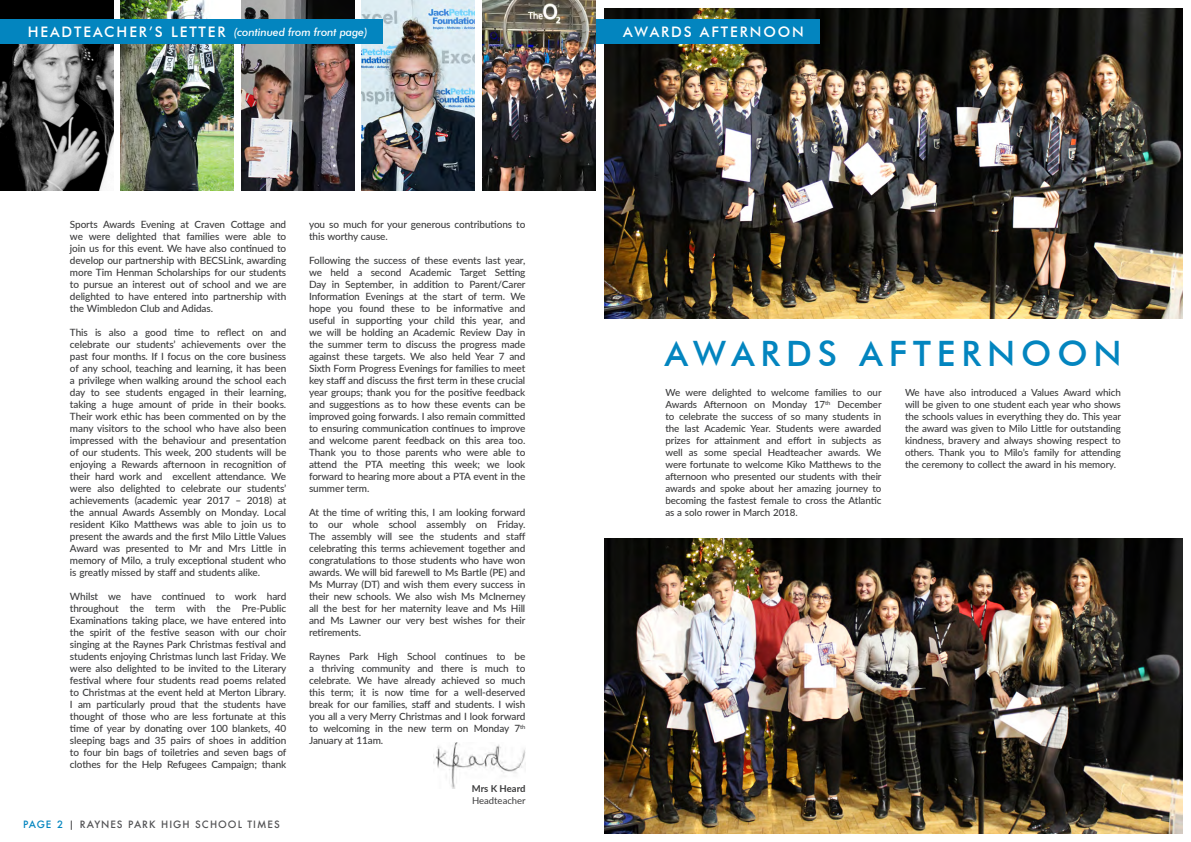
<style>
.page{position:relative;width:1191px;height:842px;background:#fff}
.page>*{position:absolute;margin:0;border:0;box-sizing:border-box;transform-origin:0 0}
.BLUE_HEADING_MAIN{font:500 35px "Futura BT";letter-spacing:.17em;color:#0385bf}
.White_HEADING_on_blu{font:500 14.5px "Futura BT";letter-spacing:.13em;color:#fff}
.White_HEADING_on_blu-2{font:italic 500 11px "Futura BT";letter-spacing:-.01em;color:#fff}
.HEAD_S_paragraph_cop{font:500 10px/12px "Lato";letter-spacing:-.01em;color:#3c3c3d;text-align:justify}
.t1{font:500 9.8px/12px "Lato";letter-spacing:-.01em;color:#3c3c3d;text-align:justify}
.FOOTERS{font:500 9.8px "Futura";letter-spacing:.1em;color:#535355}
.Governor_s_text_9_5p{font:9.5px "Lato";color:#3c3c3d}
.Governor_s_text_9_5p-2{font:700 9.5px "Lato";letter-spacing:-.005em;color:#3c3c3d}
.s1{font-style:normal;font-size:14.5px}
.s2{color:#0385bf}
</style>
<div class="page">
<img style="left:604px;top:9px;width:578px;height:309px">
<div style="left:595px;top:20px;width:225px;height:24px;background:#0385bf"></div>
<img style="left:433px;top:743px;width:92px;height:45px">
<img style="left:0;top:0;width:113px;height:190px">
<img style="left:120px;top:0;width:114px;height:190px">
<img style="left:241px;top:0;width:113px;height:190px">
<img style="left:361px;top:0;width:114px;height:190px">
<div style="left:0;top:20px;width:383px;height:24px;background:#0385bf"></div>
<img style="left:482px;top:0;width:113px;height:190px">
<img style="left:604px;top:539px;width:578px;height:294px">
<p class="White_HEADING_on_blu-2" style="left:28px;top:26px;width:341px"><span class="s1">HEADTEACHER’S LETTER</span> (continued from front page)</p>
<p class="HEAD_S_paragraph_cop" style="left:70px;top:218px;width:218px">Sports Awards Evening at Craven Cottage and we were delighted that families were able to join us for this event. We have also continued to develop our partnership with BECSLink, awarding more Tim Henman Scholarships for our students to pursue an interest out of school and we are delighted to have entered into partnership with the Wimbledon Club and Adidas.</p>
<p class="HEAD_S_paragraph_cop" style="left:70px;top:326px;width:218px">This is also a good time to reflect on and celebrate our students’ achievements over the past four months. If I focus on the core business of any school, teaching and learning, it has been a privilege when walking around the school each day to see students engaged in their learning, taking a huge amount of pride in their books.<br>Their work ethic has been commented on by the many visitors to the school who have also been impressed with the behaviour and presentation of our students. This week, 200 students will be enjoying a Rewards afternoon in recognition of their hard work and excellent attendance. We were also delighted to celebrate our students’ achievements (academic year 2017 – 2018) at the annual Awards Assembly on Monday. Local resident Kiko Matthews was able to join us to present the awards and the first Milo Little Values Award was presented to Mr and Mrs Little in memory of Milo, a truly exceptional student who is greatly missed by staff and students alike.</p>
<p class="HEAD_S_paragraph_cop" style="left:70px;top:590px;width:218px">Whilst we have continued to work hard throughout the term with the Pre-Public Examinations taking place, we have entered into the spirit of the festive season with our choir singing at the Raynes Park Christmas festival and students enjoying Christmas lunch last Friday. We were also delighted to be invited to the Literary festival where four students read poems related to Christmas at the event held at Merton Library.<br>I am particularly proud that the students have thought of those who are less fortunate at this time of year by donating over 100 blankets, 40 sleeping bags and 35 pairs of shoes in addition to four bin bags of toiletries and seven bags of clothes for the Help Refugees Campaign; thank</p>
<p class="FOOTERS" style="left:23px;top:818px;width:258px"><span class="s2">PAGE 2</span> | RAYNES PARK HIGH SCHOOL TIMES</p>
<p class="HEAD_S_paragraph_cop" style="left:309px;top:218px;width:218px">you so much for your generous contributions to this worthy cause.</p>
<p class="HEAD_S_paragraph_cop" style="left:309px;top:254px;width:218px">Following the success of these events last year, we held a second Academic Target Setting Day in September, in addition to Parent/Carer Information Evenings at the start of term. We hope you found these to be informative and useful in supporting your child this year, and we will be holding an Academic Review Day in the summer term to discuss the progress made against these targets. We also held Year 7 and Sixth Form Progress Evenings for families to meet key staff and discuss the first term in these crucial year groups; thank you for the positive feedback and suggestions as to how these events can be improved going forwards. I also remain committed to ensuring communication continues to improve and welcome parent feedback on this area too.<br>Thank you to those parents who were able to attend the PTA meeting this week; we look forward to hearing more about a PTA event in the summer term.</p>
<p class="HEAD_S_paragraph_cop" style="left:309px;top:506px;width:218px">At the time of writing this, I am looking forward to our whole school assembly on Friday.<br>The assembly will see the students and staff celebrating this terms achievement together and congratulations to those students who have won awards. We will bid farewell to Ms Bartle (PE) and Ms Murray (DT) and wish them every success in their new schools. We also wish Ms McInerney all the best for her maternity leave and Ms Hill and Ms Lawner our very best wishes for their retirements.</p>
<p class="HEAD_S_paragraph_cop" style="left:309px;top:650px;width:218px">Raynes Park High School continues to be a thriving community and there is much to celebrate. We have already achieved so much this term; it is now time for a well-deserved break for our families, staff and students. I wish you all a very Merry Christmas and I look forward to welcoming in the new term on Monday 7<sup>th </sup>January at 11am.</p>
<p class="Governor_s_text_9_5p-2" style="left:472px;top:782px;width:55px">Mrs K Heard</p>
<p class="Governor_s_text_9_5p" style="left:472px;top:793px;width:55px">Headteacher</p>
<p class="White_HEADING_on_blu" style="left:623px;top:23px;width:182px">AWARDS AFTERNOON</p>
<p class="BLUE_HEADING_MAIN" style="left:664px;top:333px;width:458px">AWARDS AFTERNOON</p>
<p class="t1" style="left:905px;top:386px;width:218px">We have also introduced a Values Award which will be given to one student each year who shows the schools values in everything they do. This year the award was given to Milo Little for outstanding kindness, bravery and always showing respect to others. Thank you to Milo’s family for attending the ceremony to collect the award in his memory.</p>
<p class="t1" style="left:665px;top:386px;width:218px">We were delighted to welcome families to our Awards Afternoon on Monday 17<sup>th</sup> December to celebrate the success of so many students in the last Academic Year. Students were awarded prizes for attainment and effort in subjects as well as some special Headteacher awards. We were fortunate to welcome Kiko Matthews to the afternoon who presented our students with their awards and spoke about her amazing journey to becoming the fastest female to cross the Atlantic as a solo rower in March 2018.</p>
</div>
